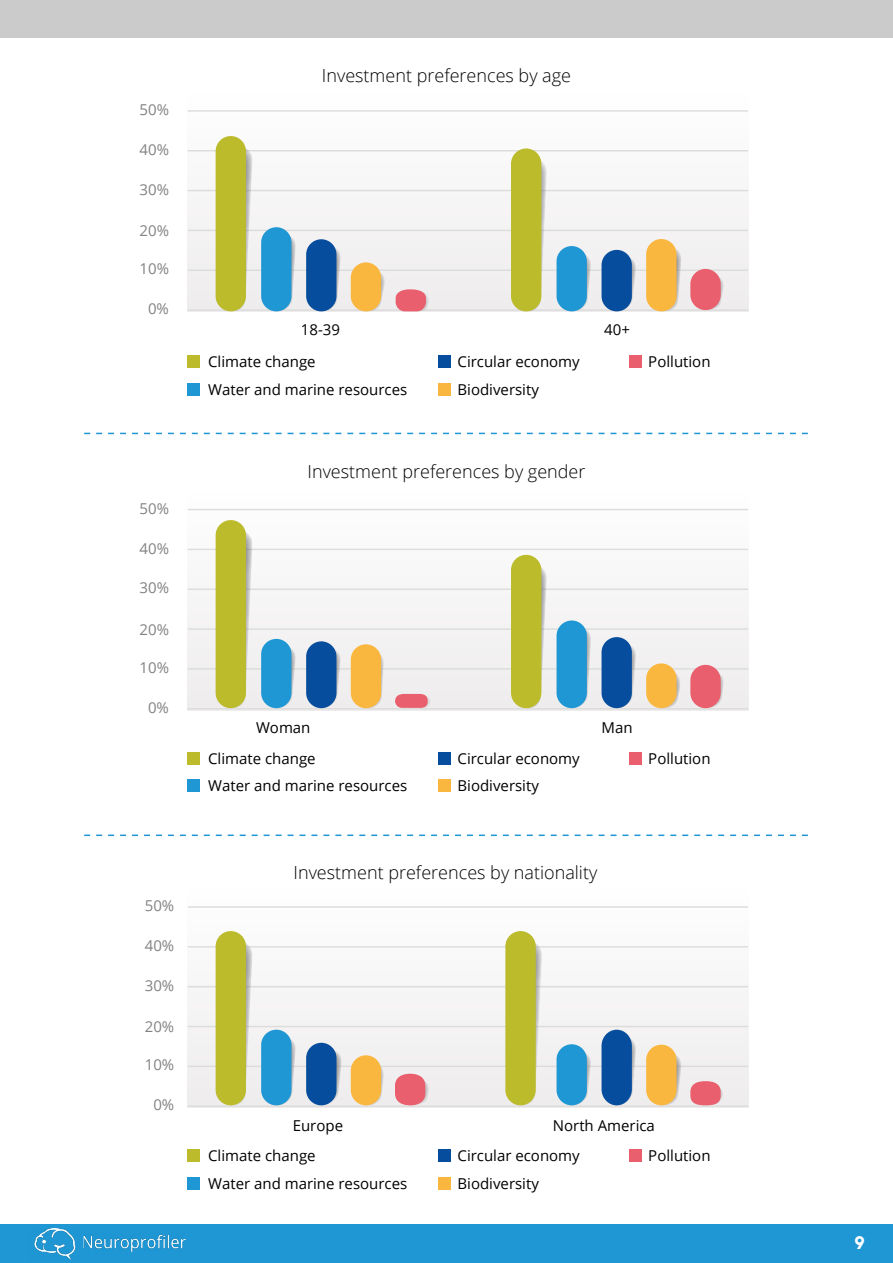
<style>
.page{position:relative;width:893px;height:1263px;background:#fff}
.page>*{position:absolute;margin:0;border:0;box-sizing:border-box;transform-origin:0 0}
.t1{font:300 18px "Open Sans";color:#000}
.t2{font:16.5px "Lemon Milk";color:#fff}
.t3{font:15px "Open Sans";color:#000}
.t4{font:15px "Open Sans";color:#828282}
</style>
<div class="page">
<div style="left:0;top:1225px;width:893px;height:38px;background:#1f97d4"></div>
<img style="left:34px;top:1229px;width:42px;height:31px">
<img style="left:84px;top:1234px;width:102px;height:18px">
<div style="left:0;top:0;width:893px;height:38px;background:#cccbcb"></div>
<div style="left:188px;top:887px;width:560px;height:220px;background:#f8f7f7"></div>
<div style="left:188px;top:489px;width:560px;height:221px;background:#f8f7f7"></div>
<div style="left:188px;top:91px;width:560px;height:220px;background:#f8f7f7"></div>
<hr style="left:188px;top:1105px;width:560px;height:2px;background:#dcdcdb">
<hr style="left:188px;top:1065px;width:560px;height:2px;background:#dcdcdb">
<hr style="left:188px;top:1026px;width:560px;height:1px;background:#dcdcdb">
<hr style="left:188px;top:986px;width:560px;height:1px;background:#dcdcdb">
<hr style="left:188px;top:946px;width:560px;height:1px;background:#dcdcdb">
<hr style="left:188px;top:906px;width:560px;height:2px;background:#dcdcdb">
<hr style="left:188px;top:309px;width:560px;height:2px;background:#dcdcdb">
<hr style="left:188px;top:708px;width:560px;height:1px;background:#dcdcdb">
<hr style="left:188px;top:269px;width:560px;height:2px;background:#dcdcdb">
<hr style="left:188px;top:668px;width:560px;height:2px;background:#dcdcdb">
<hr style="left:188px;top:230px;width:560px;height:1px;background:#dcdcdb">
<hr style="left:188px;top:628px;width:560px;height:2px;background:#dcdcdb">
<hr style="left:188px;top:190px;width:560px;height:1px;background:#dcdcdb">
<hr style="left:188px;top:588px;width:560px;height:2px;background:#dcdcdb">
<hr style="left:188px;top:150px;width:560px;height:1px;background:#dcdcdb">
<hr style="left:188px;top:549px;width:560px;height:1px;background:#dcdcdb">
<hr style="left:188px;top:110px;width:560px;height:2px;background:#dcdcdb">
<hr style="left:188px;top:509px;width:560px;height:1px;background:#dcdcdb">
<svg style="left:84px;top:433px;width:724px;height:1px"></svg>
<svg style="left:84px;top:834px;width:724px;height:2px"></svg>
<svg style="left:218px;top:146px;width:34px;height:165px"></svg>
<div style="left:216px;top:136px;width:30px;height:175px;background:#bbbb2b;border-radius:15px"></div>
<svg style="left:218px;top:530px;width:34px;height:178px"></svg>
<div style="left:216px;top:520px;width:30px;height:188px;background:#bbbb2b;border-radius:15px"></div>
<svg style="left:218px;top:941px;width:34px;height:164px"></svg>
<div style="left:216px;top:931px;width:30px;height:174px;background:#bbbb2b;border-radius:15px"></div>
<svg style="left:508px;top:944px;width:34px;height:161px"></svg>
<div style="left:505px;top:931px;width:31px;height:174px;background:#bbbb2b;border-radius:15px"></div>
<svg style="left:513px;top:158px;width:34px;height:153px"></svg>
<div style="left:511px;top:148px;width:30px;height:163px;background:#bbbb2b;border-radius:15px"></div>
<svg style="left:513px;top:564px;width:34px;height:144px"></svg>
<div style="left:511px;top:555px;width:30px;height:153px;background:#bbbb2b;border-radius:15px"></div>
<svg style="left:262px;top:233px;width:34px;height:78px"></svg>
<div style="left:261px;top:227px;width:30px;height:84px;background:#1f97d4;border-radius:15px"></div>
<svg style="left:262px;top:645px;width:34px;height:63px"></svg>
<div style="left:261px;top:639px;width:30px;height:69px;background:#1f97d4;border-radius:15px"></div>
<svg style="left:262px;top:1035px;width:34px;height:70px"></svg>
<div style="left:261px;top:1030px;width:30px;height:75px;background:#1f97d4;border-radius:15px"></div>
<svg style="left:558px;top:252px;width:33px;height:59px"></svg>
<div style="left:557px;top:246px;width:30px;height:65px;background:#1f97d4;border-radius:15px"></div>
<svg style="left:558px;top:626px;width:33px;height:82px"></svg>
<div style="left:557px;top:620px;width:30px;height:88px;background:#1f97d4;border-radius:15px"></div>
<svg style="left:558px;top:1050px;width:33px;height:55px"></svg>
<div style="left:557px;top:1044px;width:30px;height:61px;background:#1f97d4;border-radius:15px"></div>
<svg style="left:308px;top:246px;width:33px;height:65px"></svg>
<div style="left:306px;top:239px;width:30px;height:72px;background:#074d9d;border-radius:15px"></div>
<svg style="left:308px;top:648px;width:33px;height:60px"></svg>
<div style="left:306px;top:641px;width:30px;height:67px;background:#074d9d;border-radius:15px"></div>
<svg style="left:308px;top:1049px;width:34px;height:56px"></svg>
<div style="left:306px;top:1043px;width:30px;height:62px;background:#074d9d;border-radius:15px"></div>
<svg style="left:604px;top:256px;width:32px;height:55px"></svg>
<div style="left:601px;top:250px;width:31px;height:61px;background:#074d9d;border-radius:15px"></div>
<svg style="left:604px;top:645px;width:32px;height:63px"></svg>
<div style="left:601px;top:637px;width:31px;height:71px;background:#074d9d;border-radius:15px"></div>
<svg style="left:601px;top:1030px;width:35px;height:75px;background:#356cab"></svg>
<svg style="left:353px;top:272px;width:32px;height:39px"></svg>
<div style="left:351px;top:262px;width:30px;height:49px;background:#fab73f;border-radius:15px"></div>
<svg style="left:353px;top:654px;width:31px;height:54px"></svg>
<div style="left:351px;top:644px;width:30px;height:64px;background:#fab73f;border-radius:15px"></div>
<svg style="left:353px;top:1065px;width:31px;height:40px"></svg>
<div style="left:351px;top:1055px;width:30px;height:50px;background:#fab73f;border-radius:15px"></div>
<svg style="left:649px;top:248px;width:33px;height:63px"></svg>
<div style="left:646px;top:239px;width:30px;height:72px;background:#fab73f;border-radius:15px"></div>
<svg style="left:649px;top:672px;width:32px;height:36px"></svg>
<div style="left:646px;top:663px;width:30px;height:45px;background:#fab73f;border-radius:15px"></div>
<svg style="left:649px;top:1053px;width:33px;height:52px"></svg>
<div style="left:646px;top:1045px;width:30px;height:60px;background:#fab73f;border-radius:15px"></div>
<svg style="left:396px;top:289px;width:33px;height:22px"></svg>
<svg style="left:696px;top:275px;width:28px;height:35px"></svg>
<div style="left:690px;top:269px;width:31px;height:41px;background:#e95f6d;border-radius:15px"></div>
<svg style="left:696px;top:673px;width:28px;height:35px"></svg>
<div style="left:690px;top:665px;width:31px;height:43px;background:#e95f6d;border-radius:15px"></div>
<svg style="left:690px;top:1081px;width:33px;height:24px"></svg>
<div style="left:188px;top:355px;width:12px;height:12px;background:#bbbb2b"></div>
<div style="left:439px;top:355px;width:12px;height:12px;background:#074d9d"></div>
<div style="left:629px;top:355px;width:12px;height:12px;background:#e95f6d"></div>
<div style="left:188px;top:383px;width:12px;height:12px;background:#1f97d4"></div>
<div style="left:439px;top:383px;width:12px;height:12px;background:#fab73f"></div>
<div style="left:188px;top:752px;width:12px;height:12px;background:#bbbb2b"></div>
<div style="left:439px;top:752px;width:12px;height:12px;background:#074d9d"></div>
<div style="left:629px;top:752px;width:12px;height:12px;background:#e95f6d"></div>
<div style="left:188px;top:780px;width:12px;height:12px;background:#1f97d4"></div>
<div style="left:439px;top:780px;width:12px;height:12px;background:#fab73f"></div>
<div style="left:188px;top:1149px;width:12px;height:12px;background:#bbbb2b"></div>
<div style="left:439px;top:1149px;width:12px;height:12px;background:#074d9d"></div>
<div style="left:629px;top:1149px;width:12px;height:12px;background:#e95f6d"></div>
<div style="left:188px;top:1177px;width:12px;height:12px;background:#1f97d4"></div>
<div style="left:439px;top:1177px;width:12px;height:12px;background:#fab73f"></div>
<svg style="left:395px;top:1074px;width:34px;height:31px"></svg>
<svg style="left:395px;top:694px;width:36px;height:14px"></svg>
<p class="t4" style="left:139px;top:99px;width:31px">50%</p>
<p class="t4" style="left:139px;top:139px;width:31px">40%</p>
<p class="t4" style="left:139px;top:179px;width:31px">30%</p>
<p class="t4" style="left:139px;top:220px;width:31px">20%</p>
<p class="t4" style="left:139px;top:258px;width:31px">10%</p>
<p class="t4" style="left:148px;top:298px;width:22px">0%</p>
<p class="t4" style="left:139px;top:498px;width:31px">50%</p>
<p class="t4" style="left:139px;top:538px;width:31px">40%</p>
<p class="t4" style="left:139px;top:577px;width:31px">30%</p>
<p class="t4" style="left:139px;top:619px;width:31px">20%</p>
<p class="t4" style="left:139px;top:657px;width:31px">10%</p>
<p class="t4" style="left:148px;top:697px;width:22px">0%</p>
<p class="t4" style="left:145px;top:895px;width:31px">50%</p>
<p class="t4" style="left:145px;top:935px;width:31px">40%</p>
<p class="t4" style="left:145px;top:975px;width:31px">30%</p>
<p class="t4" style="left:145px;top:1016px;width:31px">20%</p>
<p class="t4" style="left:145px;top:1054px;width:31px">10%</p>
<p class="t4" style="left:153px;top:1094px;width:22px">0%</p>
<p class="t1" style="left:322px;top:64px;width:251px">Investment preferences by age</p>
<p class="t3" style="left:301px;top:319px;width:41px">18-39</p>
<p class="t3" style="left:604px;top:319px;width:27px">40+</p>
<p class="t3" style="left:208px;top:351px;width:109px">Climate change</p>
<p class="t3" style="left:457px;top:351px;width:124px">Circular economy</p>
<p class="t3" style="left:648px;top:351px;width:64px">Pollution</p>
<p class="t3" style="left:208px;top:379px;width:201px">Water and marine resources</p>
<p class="t3" style="left:458px;top:379px;width:83px">Biodiversity</p>
<p class="t1" style="left:308px;top:459px;width:279px">Investment preferences by gender</p>
<p class="t3" style="left:256px;top:718px;width:56px">Woman</p>
<p class="t3" style="left:602px;top:718px;width:33px">Man</p>
<p class="t3" style="left:208px;top:748px;width:109px">Climate change</p>
<p class="t3" style="left:457px;top:748px;width:124px">Circular economy</p>
<p class="t3" style="left:648px;top:748px;width:64px">Pollution</p>
<p class="t3" style="left:208px;top:775px;width:201px">Water and marine resources</p>
<p class="t3" style="left:458px;top:775px;width:83px">Biodiversity</p>
<p class="t1" style="left:294px;top:860px;width:305px">Investment preferences by nationality</p>
<p class="t3" style="left:293px;top:1115px;width:52px">Europe</p>
<p class="t3" style="left:553px;top:1115px;width:104px">North America</p>
<p class="t3" style="left:208px;top:1145px;width:109px">Climate change</p>
<p class="t3" style="left:457px;top:1145px;width:124px">Circular economy</p>
<p class="t3" style="left:648px;top:1145px;width:64px">Pollution</p>
<p class="t3" style="left:208px;top:1173px;width:201px">Water and marine resources</p>
<p class="t3" style="left:458px;top:1173px;width:83px">Biodiversity</p>
<p class="t2" style="left:855px;top:1231px;width:11px">9</p>
</div>
